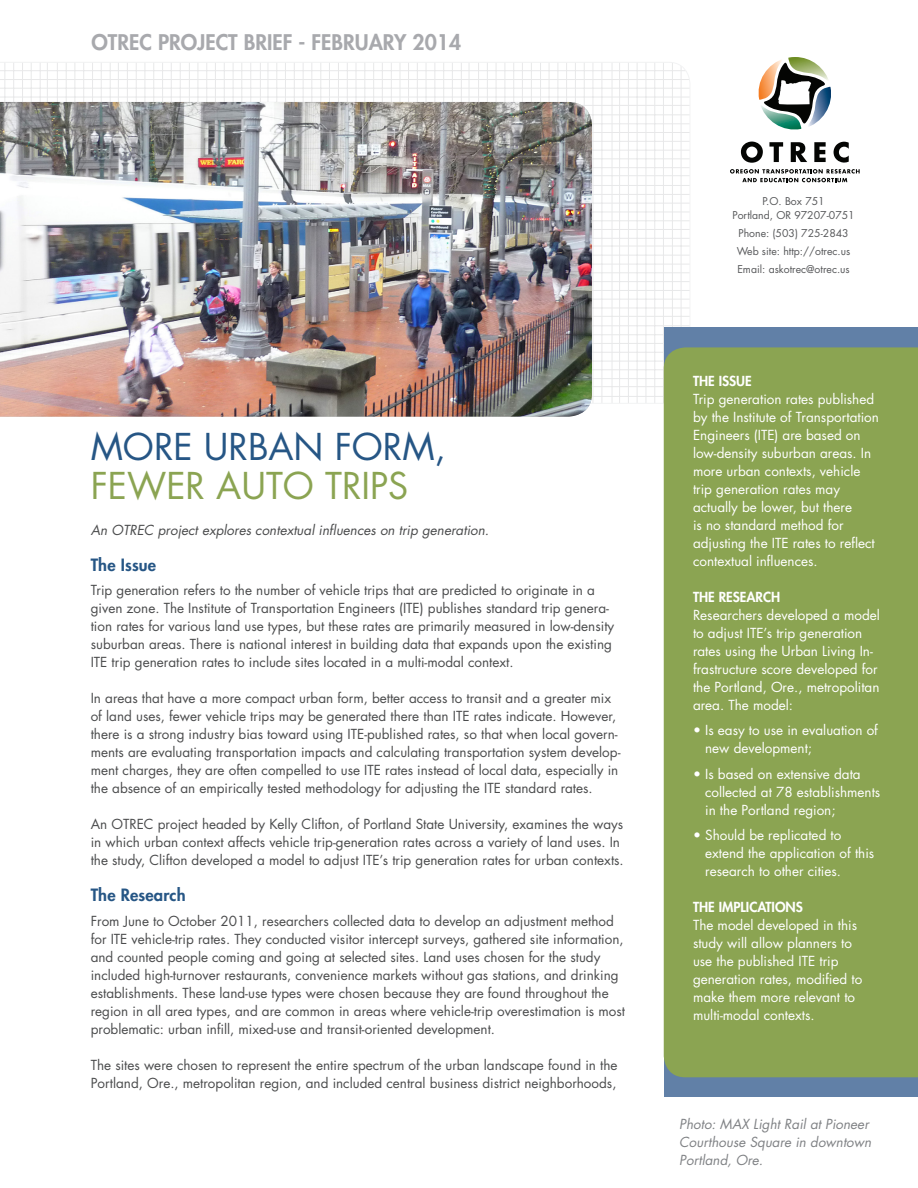
<style>
.page{position:relative;width:918px;height:1188px;background:#fff}
.page>*{position:absolute;margin:0;border:0;box-sizing:border-box;transform-origin:0 0}
.Headline{font:36px "Futura Std";color:#265685}
.Headline-2{font:36px "Futura Std";color:#8ba452}
.OTREC_PROJ_BRIEF{font:800 21px "Futura Std";color:#a8a9ad}
.subhead_body{font:800 16.5px "Futura Std";letter-spacing:.01em;color:#265685}
.Body_copy{font:13.5px/18px "Futura Std";color:#4b4c4d}
.Sidebar_body_copy{font:13.5px/18px "Futura Std";color:#fff}
.Photo_caption{font:italic 13.5px/18px "Futura Std";color:#808285}
.Body_copy-2{font:italic 13.5px "Futura Std";color:#4b4c4d}
.Sidebar_heading{font:800 13.5px "Futura Std";color:#fff}
.t1{font:10.5px/18px "Futura Std";color:#57585a;text-align:center}
</style>
<div class="page">
<svg style="left:0;top:62px;width:690px;height:342px"></svg>
<div style="left:664px;top:327px;width:254px;height:770px;background:#6180a7"></div>
<div style="left:664px;top:347px;width:254px;height:730px;background:#8ba452"></div>
<svg style="left:741px;top:142px;width:22px;height:21px"></svg>
<svg style="left:769px;top:142px;width:14px;height:20px"></svg>
<svg style="left:791px;top:142px;width:16px;height:20px"></svg>
<svg style="left:814px;top:142px;width:12px;height:20px"></svg>
<svg style="left:834px;top:142px;width:15px;height:21px"></svg>
<svg style="left:730px;top:169px;width:130px;height:13px"></svg>
<svg style="left:758px;top:57px;width:73px;height:73px"></svg>
<img style="left:0;top:102px;width:592px;height:315px">
<p class="OTREC_PROJ_BRIEF" style="left:92px;top:29px;width:371px">OTREC PROJECT BRIEF - FEBRUARY 2014</p>
<p class="Headline" style="left:91px;top:423px;width:357px">MORE URBAN FORM,</p>
<p class="Headline-2" style="left:91px;top:462px;width:319px">FEWER AUTO TRIPS</p>
<p class="Body_copy-2" style="left:91px;top:521px;width:400px">An OTREC project explores contextual influences on trip generation.</p>
<p class="subhead_body" style="left:91px;top:554px;width:67px">The Issue</p>
<p class="Body_copy" style="left:91px;top:581px;width:525px">Trip generation refers to the number of vehicle trips that are predicted to originate in a given zone. The Institute of Transportation Engineers (ITE) publishes standard trip genera&shy;tion rates for various land use types, but these rates are primarily measured in low-density suburban areas. There is national interest in building data that expands upon the existing ITE trip generation rates to include sites located in a multi-modal context.</p>
<p class="Body_copy" style="left:91px;top:689px;width:531px">In areas that have a more compact urban form, better access to transit and a greater mix of land uses, fewer vehicle trips may be generated there than ITE rates indicate. However, there is a strong industry bias toward using ITE-published rates, so that when local govern&shy;ments are evaluating transportation impacts and calculating transportation system develop&shy;ment charges, they are often compelled to use ITE rates instead of local data, especially in the absence of an empirically tested methodology for adjusting the ITE standard rates.</p>
<p class="Body_copy" style="left:91px;top:815px;width:535px">An OTREC project headed by Kelly Clifton, of Portland State University, examines the ways in which urban context affects vehicle trip-generation rates across a variety of land uses. In the study, Clifton developed a model to adjust ITE’s trip generation rates for urban contexts.</p>
<p class="subhead_body" style="left:91px;top:885px;width:96px">The Research</p>
<p class="Body_copy" style="left:91px;top:912px;width:536px">From June to October 2011, researchers collected data to develop an adjustment method for ITE vehicle-trip rates. They conducted visitor intercept surveys, gathered site information, and counted people coming and going at selected sites. Land uses chosen for the study included high-turnover restaurants, convenience markets without gas stations, and drinking establishments. These land-use types were chosen because they are found throughout the region in all area types, and are common in areas where vehicle-trip overestimation is most problematic: urban infill, mixed-use and transit-oriented development.</p>
<p class="Body_copy" style="left:91px;top:1056px;width:528px">The sites were chosen to represent the entire spectrum of the urban landscape found in the<br>Portland, Ore., metropolitan region, and included central business district neighborhoods,</p>
<p class="t1" style="left:732px;top:195px;width:124px;line-height:13.5px">P.O. Box 751<br>Portland, OR 97207-0751</p>
<p class="t1" style="left:737px;top:224px;width:115px;text-align:left">Phone: (503) 725-2843<br>Web site: http://otrec.us<br>Email: askotrec@otrec.us</p>
<p class="Sidebar_heading" style="left:693px;top:372px;width:60px">THE ISSUE</p>
<p class="Sidebar_body_copy" style="left:693px;top:390px;width:188px">Trip generation rates published by the Institute of Transportation<br>Engineers (ITE) are based on low-density suburban areas. In more urban contexts, vehicle trip generation rates may actually be lower, but there<br>is no standard method for adjusting the ITE rates to reflect contextual influences.</p>
<p class="Sidebar_heading" style="left:693px;top:588px;width:89px">THE RESEARCH</p>
<p class="Sidebar_body_copy" style="left:693px;top:606px;width:188px">Researchers developed a model to adjust ITE’s trip generation rates using the Urban Living In&shy;frastructure score developed for the Portland, Ore., metropolitan area. The model:</p>
<p class="Sidebar_body_copy" style="left:705px;top:721px;width:174px;text-indent:-12px">• Is easy to use in evaluation of new development;</p>
<p class="Sidebar_body_copy" style="left:705px;top:765px;width:177px;text-indent:-12px">• Is based on extensive data collected at 78 establishments in the Portland region;</p>
<p class="Sidebar_body_copy" style="left:705px;top:826px;width:171px;text-indent:-12px">• Should be replicated to extend the application of this research to other cities.</p>
<p class="Sidebar_heading" style="left:693px;top:899px;width:111px">THE IMPLICATIONS</p>
<p class="Sidebar_body_copy" style="left:693px;top:916px;width:171px">The model developed in this study will allow planners to use the published ITE trip generation rates, modified to make them more relevant to multi-modal contexts.</p>
<p class="Photo_caption" style="left:679px;top:1115px;width:193px">Photo: MAX Light Rail at Pioneer<br>Courthouse Square in downtown<br>Portland, Ore.</p>
</div>
